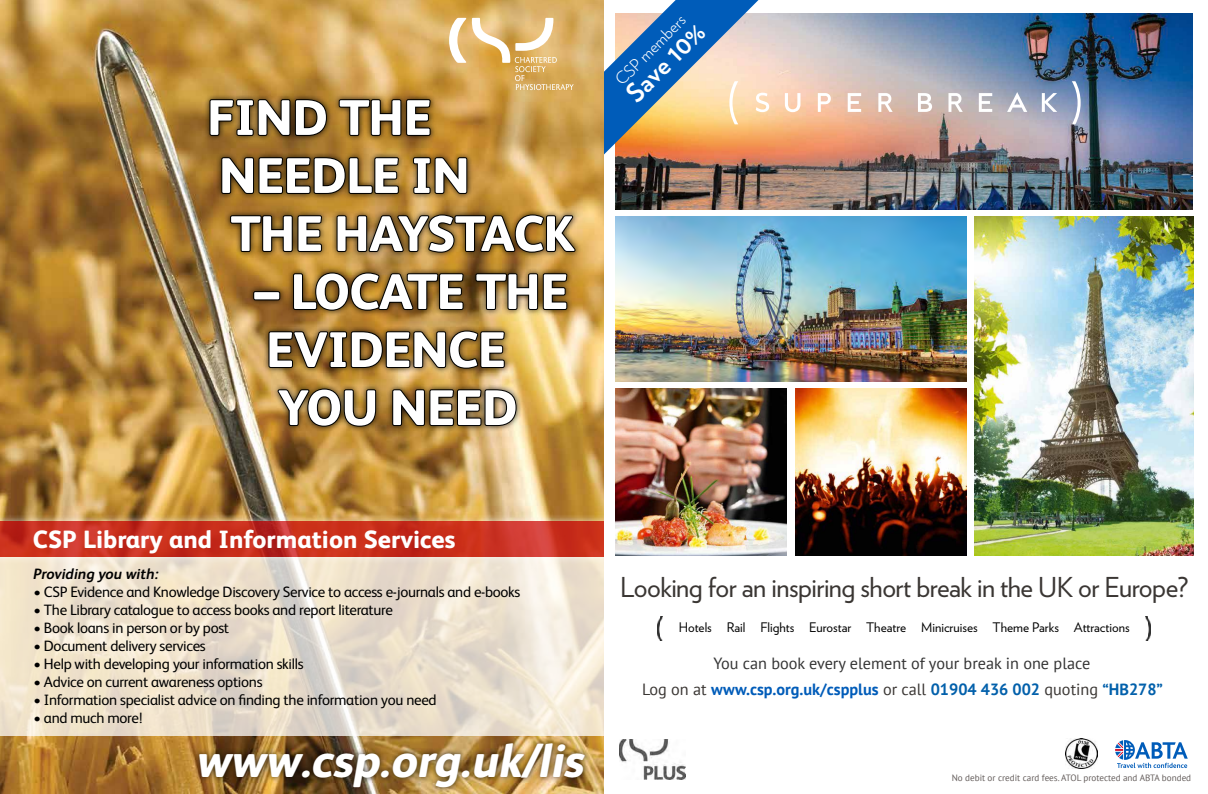
<style>
.page{position:relative;width:1208px;height:794px;background:#fff}
.page>*{position:absolute;margin:0;border:0;box-sizing:border-box;transform-origin:0 0}
.t1{font:800 50px/58px "FS Albert";letter-spacing:-.01em;color:#fff}
.t2{font:italic 800 47px "FS Albert";color:#fff}
.t3{font:27.4px "Verlag";letter-spacing:-.02em;color:#3a3633}
.t4{font:700 26.3px "Verlag";color:#fff}
.t5{font:800 25px "FS Albert";color:#fff}
.t6{font:300 16.4px "Verlag";color:#fff}
.t7{font:16.2px/26.4px "PT Sans";color:#333;text-align:center}
.t8{font:15px "FS Albert";letter-spacing:-.02em;color:#000}
.t9{font:italic 700 15px "FS Albert";color:#000}
.t10{font:13.2px "Verlag";color:#020202}
.t11{font:9.1px "PT Sans";color:#635c5a}
.s1{color:#3a3633}
.s2{font-weight:700;color:#005cb9}
.s3{font-weight:700;color:#0260ab}
</style>
<div class="page">
<img style="left:0;top:0;width:604px;height:794px">
<svg style="left:0;top:522px;width:43px;height:35px;background:#c52c1b"></svg>
<div style="left:193px;top:737px;width:398px;height:56px;background:#000;opacity:.75"></div>
<svg style="left:0;top:557px;width:43px;height:179px;background:#f2e5cc"></svg>
<img style="left:1187px;top:217px;width:6px;height:338px">
<img style="left:643px;top:768px;width:42px;height:11px">
<img style="left:43px;top:0;width:1144px;height:768px">
<h1 class="t1" style="left:207px;top:86px;width:370px">FIND THE<br>NEEDLE IN<br>THE HAYSTACK</h1>
<h1 class="t1" style="left:254px;top:260px;width:316px">– LOCATE THE<br>EVIDENCE<br>YOU NEED</h1>
<p class="t6" style="left:609px;top:74px;width:93px;rotate:-45deg">CSP members</p>
<h3 class="t4" style="left:616px;top:82px;width:101px;rotate:-45deg">Save 10%</h3>
<h3 class="t5" style="left:33px;top:521px;width:424px">CSP Library and Information Services</h3>
<p class="t9" style="left:33px;top:563px;width:127px">Providing you with:</p>
<p class="t8" style="left:33px;top:581px;width:488px">• CSP Evidence and Knowledge Discovery Service to access e-journals and e-books</p>
<p class="t8" style="left:33px;top:599px;width:361px">• The Library catalogue to access books and report literature</p>
<p class="t8" style="left:33px;top:617px;width:197px">• Book loans in person or by post</p>
<p class="t8" style="left:33px;top:635px;width:174px">• Document delivery services</p>
<p class="t8" style="left:33px;top:653px;width:272px">• Help with developing your information skills</p>
<p class="t8" style="left:33px;top:671px;width:231px">• Advice on current awareness options</p>
<p class="t8" style="left:33px;top:689px;width:405px">• Information specialist advice on finding the information you need</p>
<p class="t8" style="left:33px;top:707px;width:111px">• and much more!</p>
<h2 class="t2" style="left:195px;top:726px;width:400px">www.csp.org.uk/lis</h2>
<h3 class="t3" style="left:620px;top:566px;width:569px">Looking for an inspiring short break in the UK or Europe?</h3>
<p class="t10" style="left:679px;top:617px;width:452px">Hotels Rail Flights Eurostar Theatre Minicruises Theme Parks Attractions</p>
<p class="t7" style="left:642px;top:649px;width:522px">You can book every element of your break in one place<br><span class="s1">Log on at</span> <span class="s2">www.csp.org.uk/cspplus</span> <span class="s1">or call</span> <span class="s3">01904 436 002</span> <span class="s1">quoting</span> <span class="s3">“HB278”</span></p>
<p class="t11" style="left:951px;top:771px;width:241px">No debit or credit card fees. ATOL protected and ABTA bonded</p>
</div>
